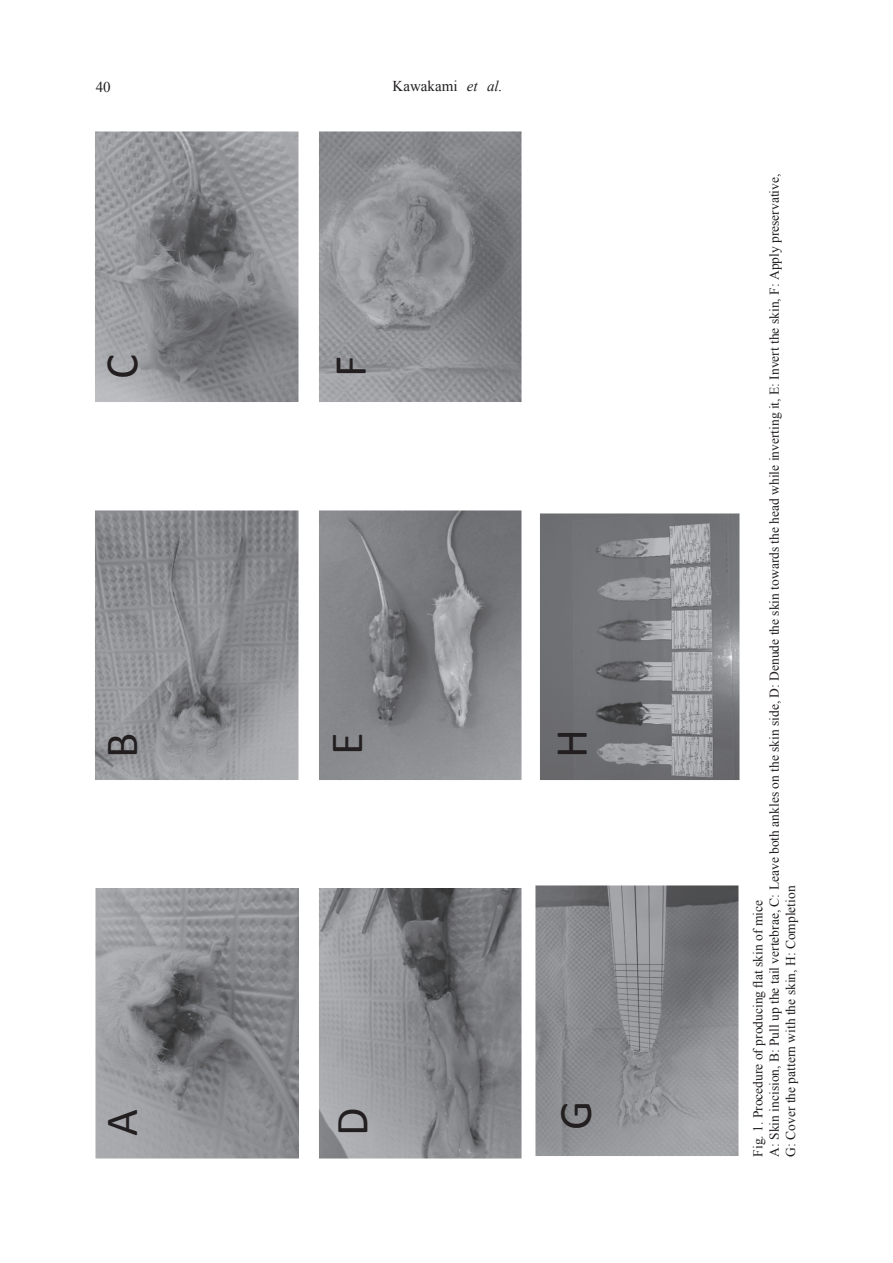
<style>
.page{position:relative;width:893px;height:1263px;background:#fff}
.page>*{position:absolute;margin:0;border:0;box-sizing:border-box;transform-origin:0 0}
.t1{font:46.35px "Calibri";color:#231f20}
.t2{font:15px "Times New Roman";color:#231f20}
.t3{font:13.5px/16.2px "Times New Roman";color:#231f20}
.s1{font-style:italic}
</style>
<div class="page">
<img style="left:540px;top:513px;width:200px;height:267px">
<img style="left:95px;top:889px;width:203px;height:270px">
<img style="left:95px;top:510px;width:203px;height:270px">
<img style="left:319px;top:889px;width:203px;height:270px">
<img style="left:95px;top:132px;width:203px;height:270px">
<img style="left:319px;top:510px;width:203px;height:270px">
<img style="left:319px;top:132px;width:203px;height:270px">
<img style="left:536px;top:886px;width:203px;height:270px">
<p class="t2" style="left:96px;top:77px;width:16px">40</p>
<p class="t2" style="left:393px;top:76px;width:111px">Kawakami <span class="s1">et al.</span></p>
<h1 class="t1" style="left:92px;top:379px;width:26px;rotate:-90deg">C</h1>
<h1 class="t1" style="left:321px;top:377px;width:23px;rotate:-90deg">F</h1>
<h1 class="t1" style="left:92px;top:758px;width:27px;rotate:-90deg">B</h1>
<h1 class="t1" style="left:92px;top:1136px;width:28px;rotate:-90deg">A</h1>
<h1 class="t1" style="left:317px;top:755px;width:24px;rotate:-90deg">E</h1>
<h1 class="t1" style="left:323px;top:1136px;width:30px;rotate:-90deg">D</h1>
<h1 class="t1" style="left:542px;top:758px;width:30px;rotate:-90deg">H</h1>
<h1 class="t1" style="left:546px;top:1129px;width:31px;rotate:-90deg">G</h1>
<p class="t3" style="left:750px;top:1157px;width:984px;rotate:-90deg">Fig. 1. Procedure of producing flat skin of mice<br>A: Skin incision, B: Pull up the tail vertebrae, C: Leave both ankles on the skin side, D: Denude the skin towards the head while inverting it, E: Invert the skin, F: Apply preservative,<br>G: Cover the pattern with the skin, H: Completion</p>
</div>
